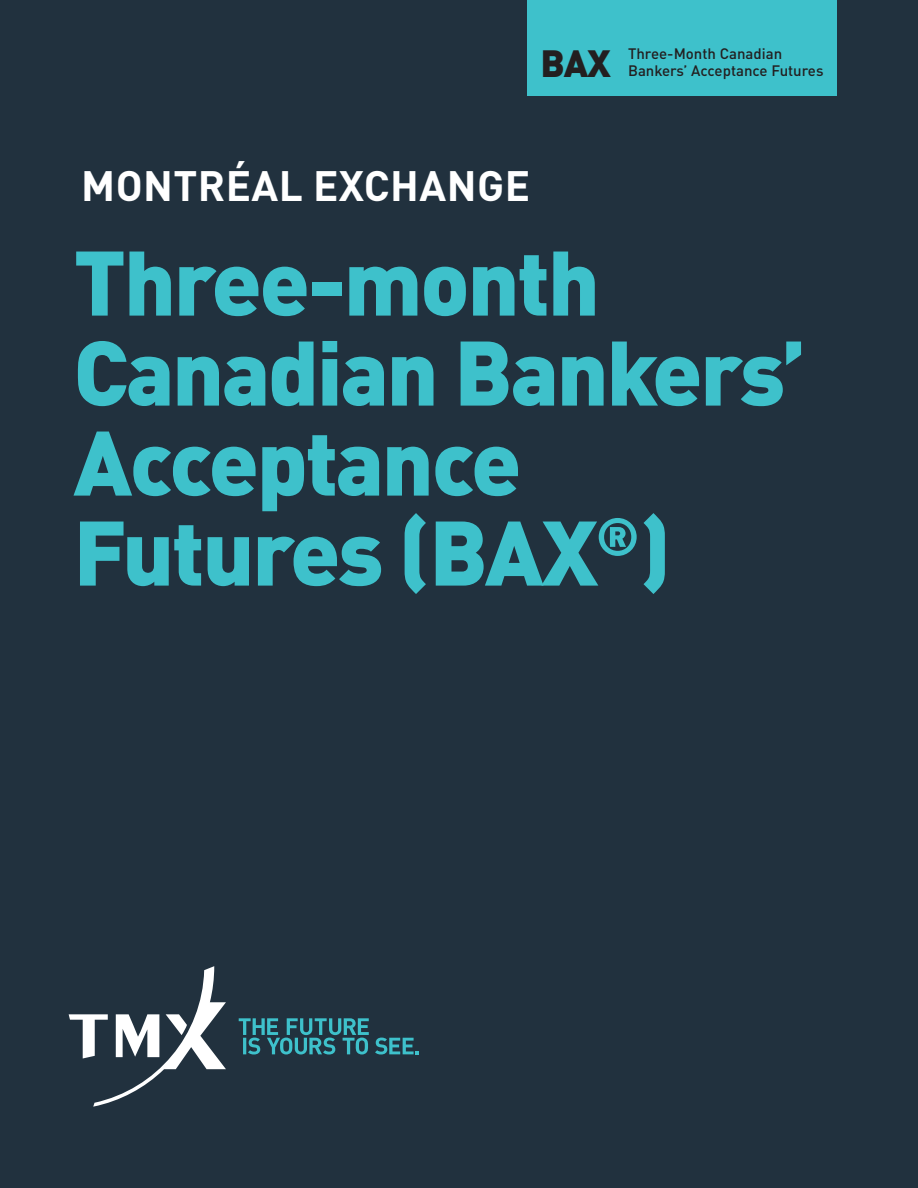
<style>
.page{position:relative;width:918px;height:1188px;background:#21313e}
.page>*{position:absolute;margin:0;border:0;box-sizing:border-box;transform-origin:0 0}
.t1{font:900 90px/90px "DIN Pro";letter-spacing:-.025em;color:#3ec1cb}
.t2{font:700 42px "DIN Pro";letter-spacing:.01em;color:#fff}
.t3{font:900 37.5px "DIN Pro";color:#231f20}
.t4{font:500 15px/16.5px "DIN Pro";color:#231f20}
</style>
<div class="page">
<svg style="left:239px;top:1018px;width:180px;height:37px"></svg>
<svg style="left:69px;top:966px;width:157px;height:141px"></svg>
<div style="left:527px;top:0;width:310px;height:96px;background:#3ec1cb"></div>
<p class="t3" style="left:541px;top:33px;width:72px">BAX</p>
<p class="t4" style="left:628px;top:45px;width:197px">Three-Month Canadian<br>Bankers’ Acceptance Futures</p>
<p class="t2" style="left:81px;top:153px;width:450px">MONTRÉAL EXCHANGE</p>
<p class="t1" style="left:74px;top:232px;width:734px">Three-month<br>Canadian Bankers’<br>Acceptance<br>Futures (BAX<sup>®</sup>)</p>
</div>
